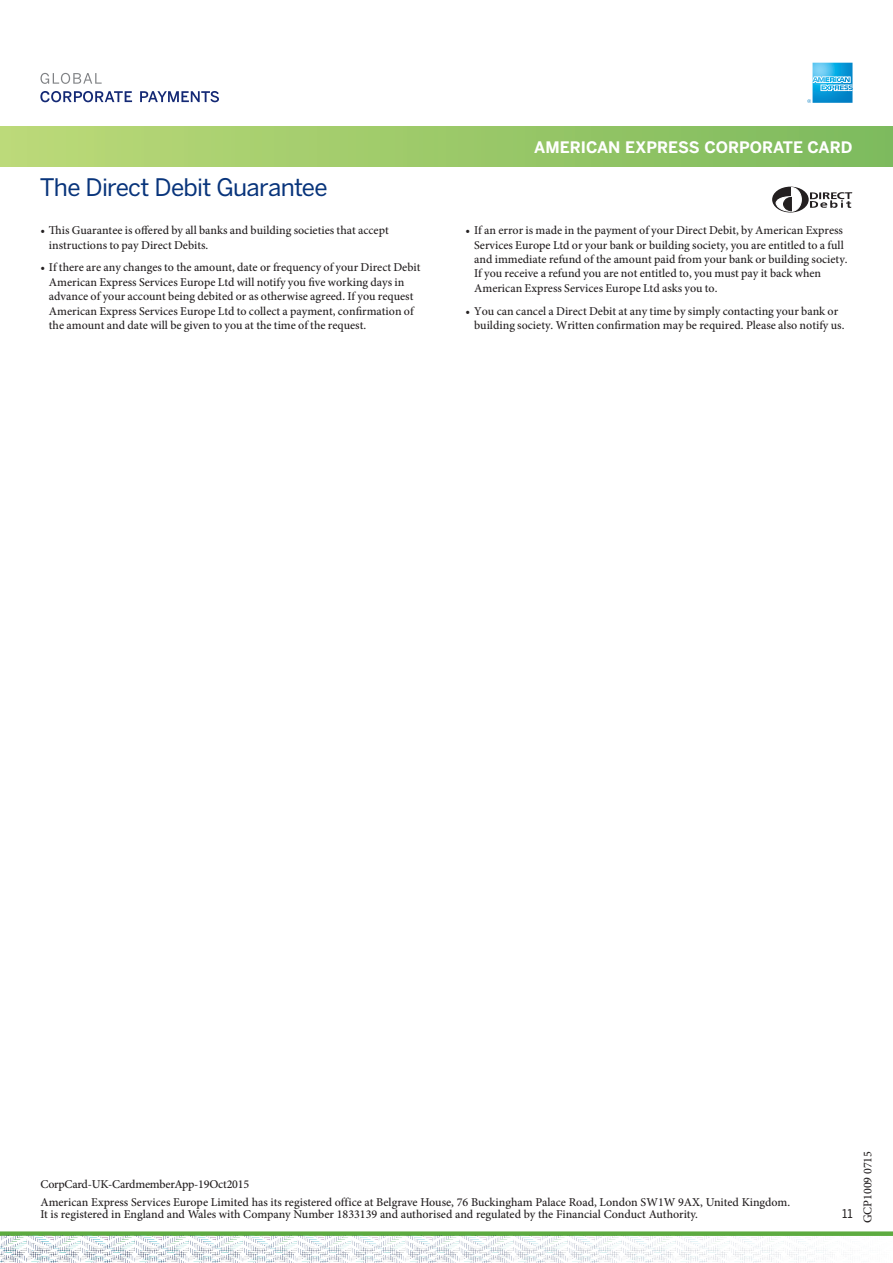
<style>
.page{position:relative;width:893px;height:1263px;background:#fff}
.page>*{position:absolute;margin:0;border:0;box-sizing:border-box;transform-origin:0 0}
.t1{font:24px "Benton Sans";letter-spacing:-.03em;color:#08347b}
.t2{font:700 15.75px "Benton Sans";color:#fff}
.t3{font:500 12px/14.4px "Minion Pro";color:#231f20}
.t4{font:12px "Benton Sans";color:#231f20}
</style>
<div class="page">
<div style="left:0;top:1231px;width:893px;height:5px;background:#5dab40"></div>
<div style="left:0;top:126px;width:893px;height:41px;background:linear-gradient(to right,#bcd978,#7cba5c)"></div>
<svg style="left:40px;top:91px;width:92px;height:11px"></svg>
<svg style="left:140px;top:91px;width:79px;height:11px"></svg>
<svg style="left:40px;top:73px;width:62px;height:11px"></svg>
<svg style="left:807px;top:63px;width:46px;height:40px;background:#55b8e4"></svg>
<img style="left:0;top:1236px;width:833px;height:27px">
<svg style="left:810px;top:192px;width:43px;height:16px"></svg>
<div style="left:772px;top:187px;width:37px;height:25px;background:#231f20;border-radius:50%"></div>
<svg style="left:775px;top:187px;width:27px;height:25px"></svg>
<h1 class="t1" style="left:40px;top:173px;width:290px">The Direct Debit Guarantee</h1>
<p class="t3" style="left:49px;top:223px;width:341px;text-indent:-9px">• This Guarantee is offered by all banks and building societies that accept instructions to pay Direct Debits.</p>
<p class="t3" style="left:49px;top:260px;width:373px;text-indent:-9px">• If there are any changes to the amount, date or frequency of your Direct Debit American Express Services Europe Ltd will notify you five working days in advance of your account being debited or as otherwise agreed. If you request American Express Services Europe Ltd to collect a payment, confirmation of the amount and date will be given to you at the time of the request.</p>
<h2 class="t2" style="left:534px;top:138px;width:320px">AMERICAN EXPRESS CORPORATE CARD</h2>
<p class="t3" style="left:474px;top:223px;width:375px;text-indent:-9px">• If an error is made in the payment of your Direct Debit, by American Express Services Europe Ltd or your bank or building society, you are entitled to a full and immediate refund of the amount paid from your bank or building society.<br>If you receive a refund you are not entitled to, you must pay it back when American Express Services Europe Ltd asks you to.</p>
<p class="t3" style="left:474px;top:304px;width:372px;text-indent:-9px">• You can cancel a Direct Debit at any time by simply contacting your bank or building society. Written confirmation may be required. Please also notify us.</p>
<p class="t3" style="left:40px;top:1176px;width:751px;line-height:17.2px">CorpCard-UK-CardmemberApp-19Oct2015<br>American Express Services Europe Limited has its registered office at Belgrave House, 76 Buckingham Palace Road, London SW1W 9AX, United Kingdom.</p>
<p class="t3" style="left:40px;top:1207px;width:659px">It is registered in England and Wales with Company Number 1833139 and authorised and regulated by the Financial Conduct Authority.</p>
<p class="t4" style="left:842px;top:1207px;width:12px">11</p>
<p class="t3" style="left:860px;top:1223px;width:74px;rotate:-90deg">GCP1009 0715</p>
</div>
